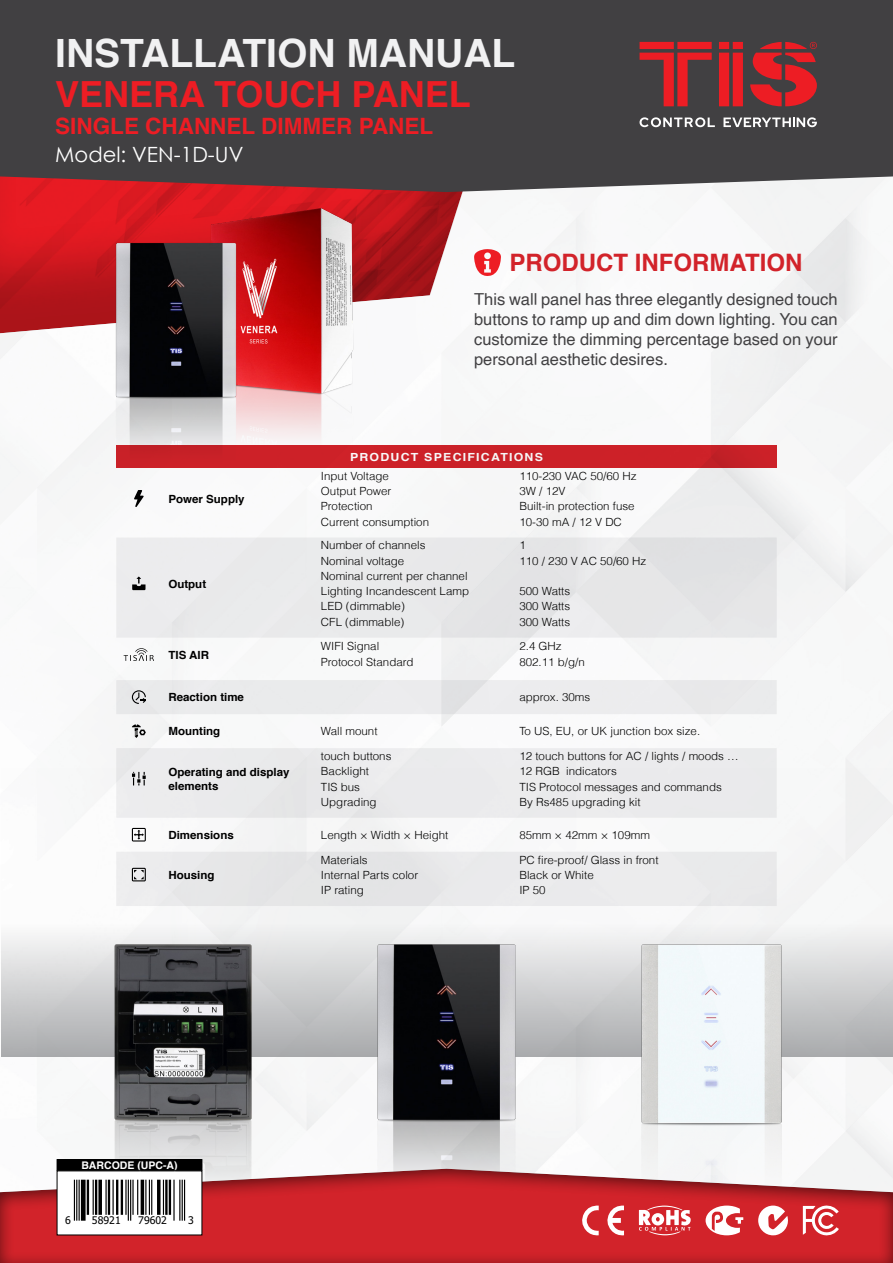
<style>
.page{position:relative;width:893px;height:1263px;background:#fff}
.page>*{position:absolute;margin:0;border:0;box-sizing:border-box;transform-origin:0 0}
.t1{font:700 39px "Helvetica";color:#f1f1f2}
.t2{font:700 36px "Helvetica";color:#ed1d24}
.t3{font:700 24px "Helvetica";color:#d2232a}
.t4{font:700 22.5px "Helvetica";color:#ed1d24}
.t5{font:21px "Century Gothic";color:#fff}
.t6{font:16.5px/19.8px "Helvetica";color:#414042;text-align:justify}
.t7{font:300 11.25px/15.3px "Helvetica";color:#000}
.t8{font:700 11.25px/13.5px "Helvetica";color:#000}
.t9{font:700 11.25px "Helvetica";letter-spacing:.1em;color:#fff;scale:1.1 1}
.t10{font:700 10.5px "Helvetica";color:#fff}
.t11{font:10.5px "Tahoma";color:#000}
</style>
<div class="page">
<svg style="left:1px;top:768px;width:891px;height:288px"></svg>
<img style="left:114px;top:944px;width:138px;height:214px">
<img style="left:641px;top:944px;width:140px;height:214px">
<img style="left:378px;top:944px;width:137px;height:214px">
<div style="left:0;top:0;width:493px;height:344px;background:#000;opacity:.26"></div>
<div style="left:0;top:0;width:893px;height:192px;background:#414042"></div>
<div style="left:0;top:1158px;width:893px;height:105px;background:#000;opacity:.6"></div>
<img style="left:115px;top:208px;width:244px;height:262px">
<svg style="left:639px;top:1205px;width:52px;height:30px"></svg>
<svg style="left:706px;top:1205px;width:37px;height:30px"></svg>
<svg style="left:758px;top:1205px;width:32px;height:30px"></svg>
<svg style="left:581px;top:1205px;width:43px;height:31px"></svg>
<svg style="left:803px;top:1205px;width:36px;height:31px"></svg>
<svg style="left:474px;top:249px;width:27px;height:27px"></svg>
<svg style="left:639px;top:117px;width:76px;height:10px"></svg>
<svg style="left:723px;top:117px;width:94px;height:10px"></svg>
<svg style="left:639px;top:42px;width:178px;height:64px;background:#952e33"></svg>
<div style="left:116px;top:445px;width:661px;height:23px;background:#d2232a"></div>
<svg style="left:116px;top:537px;width:661px;height:369px;fill:#ebebed"></svg>
<svg style="left:134px;top:490px;width:10px;height:17px"></svg>
<svg style="left:132px;top:576px;width:13px;height:14px"></svg>
<svg style="left:124px;top:648px;width:30px;height:13px"></svg>
<svg style="left:132px;top:690px;width:14px;height:14px"></svg>
<svg style="left:132px;top:724px;width:14px;height:14px"></svg>
<svg style="left:132px;top:772px;width:14px;height:13px"></svg>
<svg style="left:132px;top:828px;width:14px;height:13px"></svg>
<svg style="left:132px;top:868px;width:14px;height:13px"></svg>
<div style="left:57px;top:1171px;width:145px;height:64px;background:#fff"></div>
<svg style="left:73px;top:1180px;width:113px;height:41px"></svg>
<hr style="left:74px;top:1180px;width:1px;height:41px;background:#000">
<hr style="left:76px;top:1180px;width:1px;height:41px;background:#000">
<hr style="left:79px;top:1180px;width:1px;height:41px;background:#000">
<div style="left:81px;top:1180px;width:5px;height:41px;background:#000"></div>
<hr style="left:87px;top:1180px;width:2px;height:35px;background:#000">
<hr style="left:93px;top:1180px;width:1px;height:35px;background:#000">
<hr style="left:95px;top:1180px;width:2px;height:35px;background:#000">
<svg style="left:98px;top:1180px;width:4px;height:35px"></svg>
<hr style="left:105px;top:1180px;width:2px;height:35px;background:#000">
<hr style="left:108px;top:1180px;width:2px;height:35px;background:#000">
<hr style="left:113px;top:1180px;width:1px;height:35px;background:#000">
<hr style="left:116px;top:1180px;width:2px;height:35px;background:#000">
<hr style="left:121px;top:1180px;width:2px;height:35px;background:#000">
<hr style="left:125px;top:1180px;width:2px;height:35px;background:#000">
<hr style="left:128px;top:1180px;width:1px;height:41px;background:#000">
<hr style="left:130px;top:1180px;width:1px;height:41px;background:#000">
<hr style="left:132px;top:1180px;width:2px;height:35px;background:#000">
<hr style="left:137px;top:1180px;width:1px;height:35px;background:#000">
<hr style="left:141px;top:1180px;width:3px;height:35px;background:#000">
<hr style="left:145px;top:1180px;width:1px;height:35px;background:#000">
<hr style="left:149px;top:1180px;width:1px;height:35px;background:#000">
<hr style="left:151px;top:1180px;width:1px;height:35px;background:#000">
<svg style="left:157px;top:1180px;width:4px;height:35px"></svg>
<hr style="left:163px;top:1180px;width:1px;height:35px;background:#000">
<hr style="left:165px;top:1180px;width:3px;height:35px;background:#000">
<hr style="left:169px;top:1180px;width:2px;height:35px;background:#000">
<hr style="left:173px;top:1180px;width:2px;height:41px;background:#000">
<hr style="left:179px;top:1180px;width:1px;height:41px;background:#000">
<hr style="left:182px;top:1180px;width:1px;height:41px;background:#000">
<hr style="left:184px;top:1180px;width:1px;height:41px;background:#000">
<div style="left:57px;top:1159px;width:145px;height:11px;background:#000"></div>
<div style="left:57px;top:1159px;width:145px;height:12px;border:1px solid #000"></div>
<h1 class="t1" style="left:55px;top:22px;width:462px">INSTALLATION MANUAL</h1>
<h2 class="t2" style="left:55px;top:66px;width:417px">VENERA TOUCH PANEL</h2>
<h3 class="t4" style="left:55px;top:108px;width:379px">SINGLE CHANNEL DIMMER PANEL</h3>
<h3 class="t5" style="left:55px;top:140px;width:190px">Model: VEN-1D-UV</h3>
<h3 class="t3" style="left:509px;top:244px;width:294px">PRODUCT INFORMATION</h3>
<h3 class="t6" style="left:474px;top:290px;width:365px">This wall panel has three elegantly designed touch buttons to ramp up and dim down lighting. You can customize the dimming percentage based on your personal aesthetic desires.</h3>
<p class="t8" style="left:168px;top:492px;width:78px">Power Supply</p>
<p class="t8" style="left:168px;top:577px;width:39px">Output</p>
<p class="t8" style="left:168px;top:648px;width:42px">TIS AIR</p>
<p class="t8" style="left:168px;top:691px;width:77px">Reaction time</p>
<p class="t8" style="left:168px;top:725px;width:53px">Mounting</p>
<p class="t8" style="left:168px;top:765px;width:123px">Operating and display elements</p>
<p class="t8" style="left:168px;top:828px;width:67px">Dimensions</p>
<p class="t8" style="left:168px;top:868px;width:48px">Housing</p>
<p class="t9" style="left:350px;top:448px;width:64px">PRODUCT</p>
<p class="t9" style="left:424px;top:448px;width:109px">SPECIFICATIONS</p>
<p class="t7" style="left:321px;top:468px;width:69px">Input Voltage</p>
<p class="t7" style="left:519px;top:468px;width:119px">110-230 VAC 50/60 Hz</p>
<p class="t7" style="left:321px;top:483px;width:72px">Output Power</p>
<p class="t7" style="left:519px;top:483px;width:48px">W3 / 12V</p>
<p class="t7" style="left:321px;top:499px;width:53px">Protection</p>
<p class="t7" style="left:519px;top:499px;width:117px">Built i n- protection fuse</p>
<p class="t7" style="left:321px;top:514px;width:110px">Current consumption</p>
<p class="t7" style="left:519px;top:514px;width:104px">10-30 mA / 12 V DC</p>
<p class="t7" style="left:321px;top:538px;width:106px">Number of channels</p>
<p class="t7" style="left:519px;top:538px;width:8px">1</p>
<p class="t7" style="left:321px;top:553px;width:148px">Nominal voltage<br>Nominal current per channel</p>
<p class="t7" style="left:519px;top:553px;width:128px">110 / 230 V AC 50/60 Hz</p>
<p class="t7" style="left:321px;top:583px;width:150px">Lighting Incandescent Lamp</p>
<p class="t7" style="left:519px;top:583px;width:52px">500 Watts</p>
<p class="t7" style="left:321px;top:599px;width:85px">LED (dimmable)</p>
<p class="t7" style="left:519px;top:599px;width:52px">300 Watts</p>
<p class="t7" style="left:321px;top:614px;width:85px">CFL (dimmable)</p>
<p class="t7" style="left:519px;top:614px;width:52px">300 Watts</p>
<p class="t7" style="left:321px;top:638px;width:60px">WIFI Signal</p>
<p class="t7" style="left:519px;top:638px;width:44px">2.4 GHz</p>
<p class="t7" style="left:321px;top:655px;width:94px">Protocol Standard</p>
<p class="t7" style="left:519px;top:655px;width:67px">802.11 b g/ n/</p>
<p class="t7" style="left:519px;top:690px;width:72px">approx. 30ms</p>
<p class="t7" style="left:321px;top:724px;width:58px">Wall mount</p>
<p class="t7" style="left:519px;top:724px;width:182px">To US, EU, or UK junction box size.</p>
<p class="t7" style="left:321px;top:748px;width:72px">touch buttons</p>
<p class="t7" style="left:519px;top:748px;width:221px">12 touch buttons for AC / lights / moods ...</p>
<p class="t7" style="left:321px;top:763px;width:50px">Backlight</p>
<p class="t7" style="left:519px;top:763px;width:42px">12 RGB</p>
<p class="t7" style="left:566px;top:763px;width:52px">indicators</p>
<p class="t7" style="left:321px;top:779px;width:41px">TIS bus</p>
<p class="t7" style="left:519px;top:779px;width:204px">TIS Protocol messages and commands</p>
<p class="t7" style="left:321px;top:794px;width:57px">Upgrading</p>
<p class="t7" style="left:519px;top:794px;width:123px">By Rs485 upgrading kit</p>
<p class="t7" style="left:321px;top:827px;width:129px">Length × Width × Height</p>
<p class="t7" style="left:519px;top:827px;width:132px">85mm × 42mm × 109mm</p>
<p class="t7" style="left:321px;top:852px;width:48px">Materials</p>
<p class="t7" style="left:519px;top:852px;width:141px">PC fire-proof/ Glass in front</p>
<p class="t7" style="left:321px;top:867px;width:99px">Internal Parts color</p>
<p class="t7" style="left:519px;top:867px;width:76px">Black or White</p>
<p class="t7" style="left:321px;top:882px;width:44px">IP rating</p>
<p class="t7" style="left:519px;top:882px;width:28px">IP 50</p>
<p class="t10" style="left:81px;top:1157px;width:98px">BARCODE (UPC A- (</p>
<p class="t11" style="left:65px;top:1213px;width:7px">6</p>
<p class="t11" style="left:92px;top:1213px;width:30px">58921</p>
<p class="t11" style="left:138px;top:1213px;width:30px">79602</p>
<p class="t11" style="left:188px;top:1213px;width:7px">3</p>
</div>
